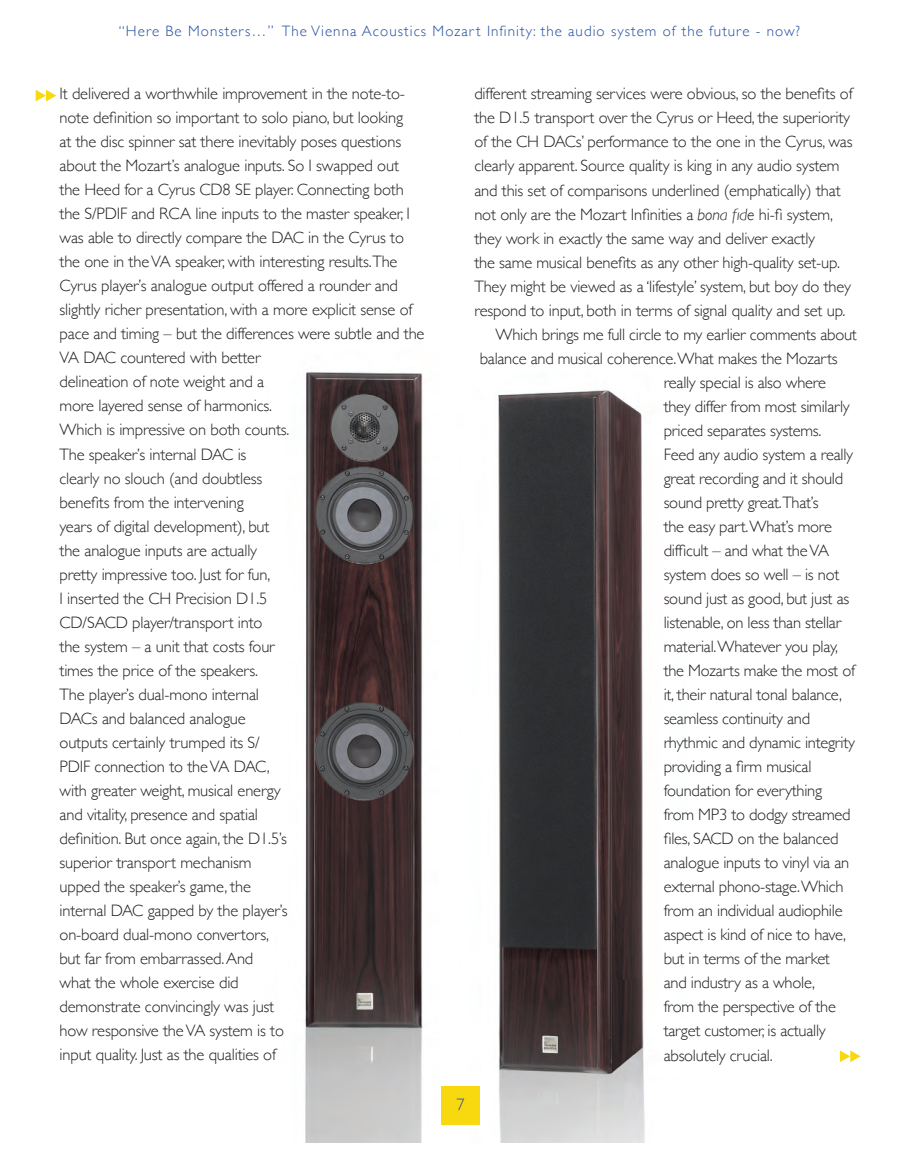
<style>
.page{position:relative;width:919px;height:1149px;background:#fff}
.page>*{position:absolute;margin:0;border:0;box-sizing:border-box;transform-origin:0 0}
.t1{font:300 16.5px/24px "Gill Sans";letter-spacing:-.01em;color:#231f20}
.t2{font:300 16.5px "Gill Sans";color:#244ea1}
.t3{font:300 15px "Gill Sans";letter-spacing:.07em;color:#244ea1}
.s1{font-style:italic}
</style>
<div class="page">
<img style="left:305px;top:372px;width:340px;height:770px">
<div style="left:441px;top:1085px;width:38px;height:39px;background:#f8d80e"></div>
<svg style="left:36px;top:90px;width:20px;height:11px"></svg>
<svg style="left:839px;top:1050px;width:21px;height:11px"></svg>
<p class="t3" style="left:119px;top:19px;width:682px">“Here Be Monsters…” The Vienna Acoustics Mozart Infinity: the audio system of the future - now?</p>
<p class="t1" style="left:60px;top:81px;width:366px">It delivered a worthwhile improvement in the note-to&shy;note definition so important to solo piano, but looking<br>at the disc spinner sat there inevitably poses questions about the Mozart’s analogue inputs. So I swapped out<br>the Heed for a Cyrus CD8 SE player. Connecting both the S/PDIF and RCA line inputs to the master speaker, I was able to directly compare the DAC in the Cyrus to the one in the VA speaker, with interesting results.The Cyrus player’s analogue output offered a rounder and slightly richer presentation, with a more explicit sense of pace and timing – but the differences were subtle and the VA DAC countered with better<br>delineation of note weight and a<br>more layered sense of harmonics.<br>Which is impressive on both counts.<br>The speaker’s internal DAC is<br>clearly no slouch (and doubtless<br>benefits from the intervening<br>years of digital development), but<br>the analogue inputs are actually<br>pretty impressive too. Just for fun,<br>I inserted the CH Precision D1.5<br>CD/SACD player/transport into<br>the system – a unit that costs four<br>times the price of the speakers.<br>The player’s dual-mono internal<br>DACs and balanced analogue<br>outputs certainly trumped its S/<br>PDIF connection to the VA DAC,<br>with greater weight, musical energy<br>and vitality, presence and spatial<br>definition. But once again, the D1.5’s<br>superior transport mechanism<br>upped the speaker’s game, the<br>internal DAC gapped by the player’s<br>on-board dual-mono convertors,<br>but far from embarrassed. And<br>what the whole exercise did<br>demonstrate convincingly was just<br>how responsive the VA system is to<br>input quality. Just as the qualities of</p>
<p class="t1" style="left:474px;top:81px;width:380px">different streaming services were obvious, so the benefits of</p>
<p class="t1" style="left:474px;top:105px;width:377px">the D1.5 transport over the Cyrus or Heed, the superiority</p>
<p class="t1" style="left:474px;top:129px;width:380px">of the CH DACs’ performance to the one in the Cyrus, was</p>
<p class="t1" style="left:474px;top:153px;width:367px">clearly apparent. Source quality is king in any audio system</p>
<p class="t1" style="left:474px;top:177px;width:368px">and this set of comparisons underlined (emphatically) that</p>
<p class="t1" style="left:474px;top:201px;width:360px">not only are the Mozart Infinities a <span class="s1">bona fide</span> hi-fi system,</p>
<p class="t1" style="left:474px;top:225px;width:342px">they work in exactly the same way and deliver exactly</p>
<p class="t1" style="left:474px;top:249px;width:367px">the same musical benefits as any other high-quality set-up.</p>
<p class="t1" style="left:474px;top:273px;width:378px">They might be viewed as a ‘lifestyle’ system, but boy do they</p>
<p class="t1" style="left:474px;top:297px;width:372px">respond to input, both in terms of signal quality and set up.</p>
<p class="t1" style="left:495px;top:321px;width:363px">Which brings me full circle to my earlier comments about</p>
<p class="t1" style="left:479px;top:345px;width:359px">balance and musical coherence. What makes the Mozarts</p>
<p class="t1" style="left:663px;top:369px;width:164px">really special is also where</p>
<p class="t1" style="left:663px;top:393px;width:187px">they differ from most similarly</p>
<p class="t1" style="left:663px;top:417px;width:159px">priced separates systems.</p>
<p class="t1" style="left:663px;top:441px;width:191px">Feed any audio system a really</p>
<p class="t1" style="left:663px;top:465px;width:181px">great recording and it should</p>
<p class="t1" style="left:663px;top:489px;width:157px">sound pretty great.That’s</p>
<p class="t1" style="left:663px;top:513px;width:170px">the easy part. What’s more</p>
<p class="t1" style="left:663px;top:537px;width:167px">difficult – and what the VA</p>
<p class="t1" style="left:663px;top:561px;width:177px">system does so well – is not</p>
<p class="t1" style="left:663px;top:585px;width:187px">sound just as good, but just as</p>
<p class="t1" style="left:663px;top:609px;width:179px">listenable, on less than stellar</p>
<p class="t1" style="left:663px;top:633px;width:176px">material. Whatever you play,</p>
<p class="t1" style="left:663px;top:657px;width:193px">the Mozarts make the most of</p>
<p class="t1" style="left:663px;top:681px;width:180px">it, their natural tonal balance,</p>
<p class="t1" style="left:663px;top:705px;width:148px">seamless continuity and</p>
<p class="t1" style="left:663px;top:729px;width:193px">rhythmic and dynamic integrity</p>
<p class="t1" style="left:663px;top:753px;width:149px">providing a firm musical</p>
<p class="t1" style="left:663px;top:777px;width:160px">foundation for everything</p>
<p class="t1" style="left:663px;top:801px;width:188px">from MP3 to dodgy streamed</p>
<p class="t1" style="left:663px;top:825px;width:176px">files, SACD on the balanced</p>
<p class="t1" style="left:663px;top:849px;width:187px">analogue inputs to vinyl via an</p>
<p class="t1" style="left:663px;top:873px;width:181px">external phono-stage. Which</p>
<p class="t1" style="left:663px;top:897px;width:180px">from an individual audiophile</p>
<p class="t1" style="left:663px;top:921px;width:184px">aspect is kind of nice to have,</p>
<p class="t1" style="left:663px;top:945px;width:168px">but in terms of the market</p>
<p class="t1" style="left:663px;top:969px;width:153px">and industry as a whole,</p>
<p class="t1" style="left:663px;top:993px;width:174px">from the perspective of the</p>
<p class="t1" style="left:663px;top:1017px;width:163px">target customer, is actually</p>
<p class="t1" style="left:663px;top:1041px;width:111px">absolutely crucial.</p>
<p class="t2" style="left:456px;top:1091px;width:10px">7</p>
</div>
